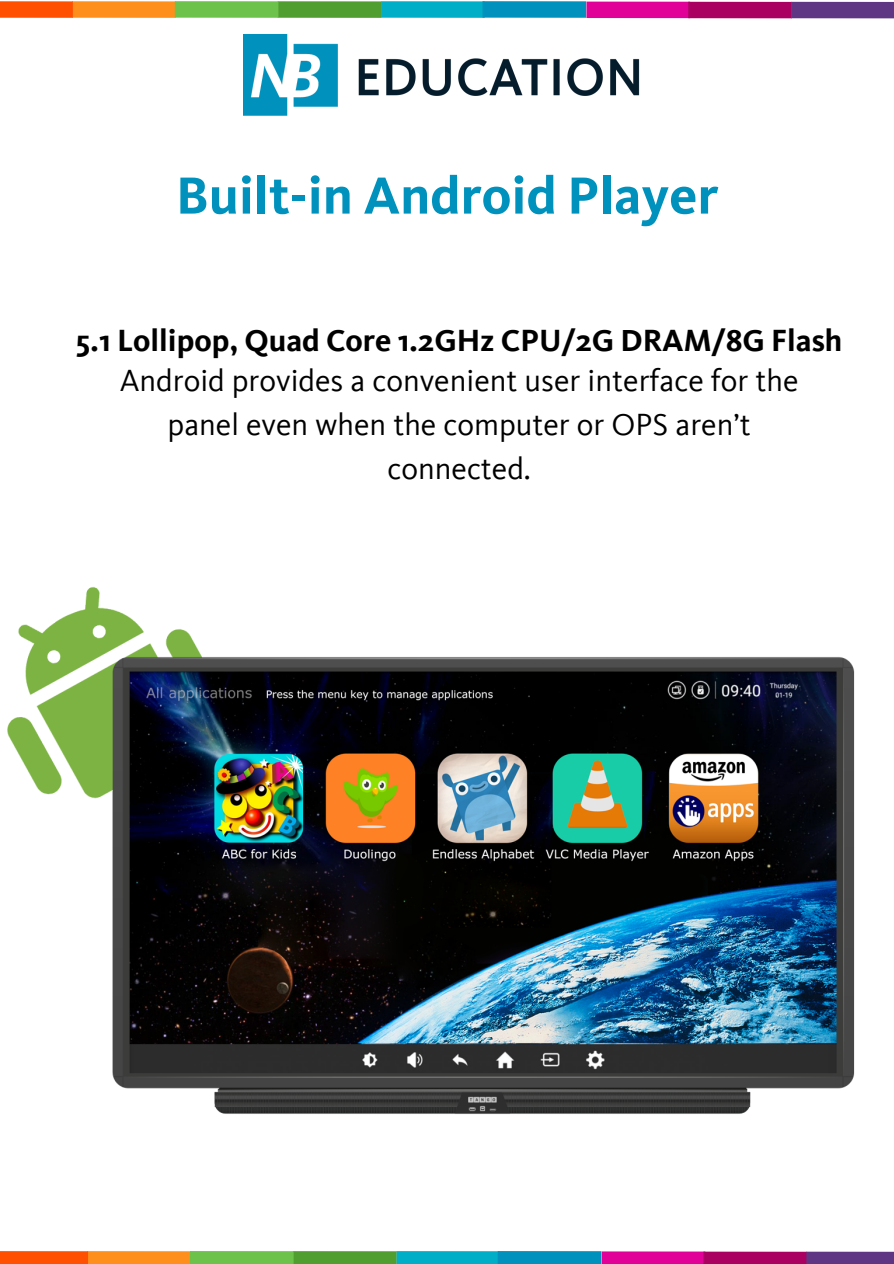
<style>
.page{position:relative;width:894px;height:1264px;background:#fff}
.page>*{position:absolute;margin:0;border:0;box-sizing:border-box;transform-origin:0 0}
.t1{font:700 54px "Kievit";color:#0092bc}
.t2{font:31.5px/44px "Kievit";color:#000;text-align:center}
.t3{font:700 31.5px "Kievit";color:#000}
</style>
<div class="page">
<div style="left:72px;top:1px;width:104px;height:17px;background:#ff8f1c"></div>
<div style="left:0;top:1px;width:73px;height:17px;background:#fe5000"></div>
<div style="left:381px;top:1px;width:103px;height:17px;background:#00aec7"></div>
<div style="left:482px;top:1px;width:104px;height:17px;background:#0092bc"></div>
<div style="left:277px;top:1px;width:104px;height:17px;background:#509e2f"></div>
<div style="left:175px;top:1px;width:103px;height:17px;background:#6cc24a"></div>
<div style="left:586px;top:2px;width:104px;height:16px;background:#e10098"></div>
<div style="left:688px;top:2px;width:103px;height:16px;background:#aa0061"></div>
<div style="left:791px;top:2px;width:102px;height:16px;background:#5f3684"></div>
<div style="left:87px;top:1251px;width:104px;height:12px;background:#ff8f1c"></div>
<div style="left:0;top:1250px;width:88px;height:13px;background:#fe5000"></div>
<div style="left:396px;top:1250px;width:103px;height:13px;background:#00aec7"></div>
<div style="left:497px;top:1250px;width:104px;height:13px;background:#0092bc"></div>
<div style="left:293px;top:1251px;width:103px;height:12px;background:#509e2f"></div>
<div style="left:190px;top:1250px;width:103px;height:13px;background:#6cc24a"></div>
<div style="left:601px;top:1251px;width:104px;height:12px;background:#e10098"></div>
<div style="left:703px;top:1251px;width:103px;height:12px;background:#aa0061"></div>
<div style="left:806px;top:1251px;width:87px;height:12px;background:#5f3684"></div>
<img style="left:244px;top:34px;width:396px;height:81px">
<img style="left:7px;top:587px;width:848px;height:527px">
<h1 class="t1" style="left:176px;top:173px;width:544px">Built-in Android Player</h1>
<p class="t3" style="left:76px;top:327px;width:767px">5.1 Lollipop, Quad Core 1.2GHz CPU/2G DRAM/8G Flash</p>
<p class="t2" style="left:120px;top:357px;width:680px">Android provides a convenient user interface for the panel even when the computer or OPS aren’t connected.</p>
</div>
